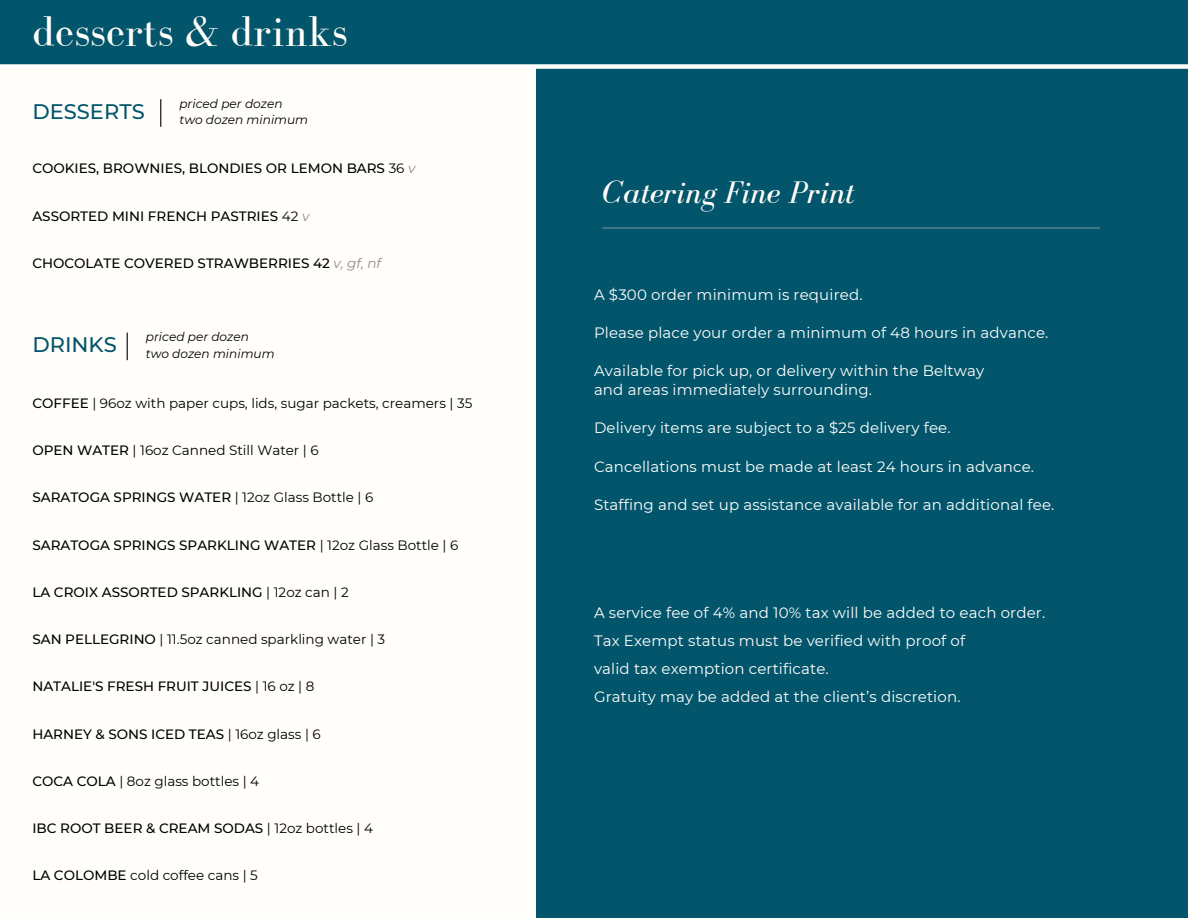
<style>
.page{position:relative;width:1188px;height:918px;background:#fffefa}
.page>*{position:absolute;margin:0;border:0;box-sizing:border-box;transform-origin:0 0}
.t1{font:44.25px "Bodoni FLF";color:#fffefa}
.t2{font:italic 32.25px "Bodoni FLF";color:#fffefa}
.t3{font:500 21px "Montserrat";color:#03556b}
.t4{font:15px/28.2px "Montserrat";letter-spacing:.01em;color:#fff}
.t5{font:500 13.5px "Montserrat";color:#000}
.t6{font:13.5px "Montserrat";color:#000}
.t7{font:italic 12.15px "Montserrat";color:#000}
.s1{font-weight:400}
.s2{font-weight:400;font-style:italic;color:#8f8c8c}
.s3{font-weight:500}
</style>
<div class="page">
<div style="left:537px;top:64px;width:651px;height:854px;background:#03556b"></div>
<div style="left:0;top:0;width:1188px;height:68px;background:#03556b"></div>
<svg style="left:160px;top:100px;width:1px;height:26px"></svg>
<svg style="left:127px;top:333px;width:1px;height:27px"></svg>
<div style="left:0;top:64px;width:1188px;height:5px;background:#fffefa"></div>
<hr style="left:603px;top:227px;width:497px;height:2px;background:#70929f">
<h4 class="t1" style="left:32px;top:8px;width:317px">desserts &amp; drinks</h4>
<h4 class="t3" style="left:32px;top:98px;width:114px">DESSERTS</h4>
<h1 class="t7" style="left:179px;top:96px;width:105px">priced per dozen</h1>
<h2 class="t7" style="left:179px;top:112px;width:130px">two dozen minimum</h2>
<h4 class="t5" style="left:32px;top:160px;width:385px">COOKIES, BROWNIES, BLONDIES OR LEMON BARS <span class="s1">36</span> <span class="s2">v</span></h4>
<h4 class="t5" style="left:32px;top:208px;width:278px">ASSORTED MINI FRENCH PASTRIES <span class="s1">42</span> <span class="s2">v</span></h4>
<p class="t5" style="left:32px;top:255px;width:350px">CHOCOLATE COVERED STRAWBERRIES 42 <span class="s2">v, gf, nf</span></p>
<h4 class="t3" style="left:32px;top:332px;width:86px">DRINKS</h4>
<h4 class="t7" style="left:146px;top:330px;width:105px">priced per dozen</h4>
<h4 class="t7" style="left:146px;top:346px;width:130px">two dozen minimum</h4>
<p class="t6" style="left:32px;top:395px;width:441px"><span class="s3">COFFEE</span> | 96oz with paper cups, lids, sugar packets, creamers | 35</p>
<h3 class="t6" style="left:32px;top:442px;width:288px"><span class="s3">OPEN WATER</span> | 16oz Canned Still Water | 6</h3>
<h4 class="t5" style="left:32px;top:489px;width:342px">SARATOGA SPRINGS WATER <span class="s1">| 12oz Glass Bottle | 6</span></h4>
<h4 class="t5" style="left:32px;top:537px;width:427px">SARATOGA SPRINGS SPARKLING WATER <span class="s1">| 12oz Glass Bottle | 6</span></h4>
<h4 class="t5" style="left:32px;top:584px;width:318px">LA CROIX ASSORTED SPARKLING <span class="s1">| 12oz can | 2</span></h4>
<p class="t6" style="left:32px;top:631px;width:354px"><span class="s3">SAN PELLEGRINO</span> | 11.5oz canned sparkling water | 3</p>
<p class="t5" style="left:32px;top:678px;width:284px">NATALIE'S FRESH FRUIT JUICES <span class="s1">| 16 oz | 8</span></p>
<h3 class="t5" style="left:32px;top:726px;width:290px">HARNEY &amp; SONS ICED TEAS <span class="s1">| 16oz glass | 6</span></h3>
<h4 class="t6" style="left:32px;top:773px;width:228px"><span class="s3">COCA COLA</span> | 8oz glass bottles | 4</h4>
<h4 class="t5" style="left:32px;top:820px;width:342px">IBC ROOT BEER &amp; CREAM SODAS <span class="s1">| 12oz bottles | 4</span></h4>
<h4 class="t6" style="left:32px;top:867px;width:227px"><span class="s3">LA COLOMBE</span> cold coffee cans | 5</h4>
<h4 class="t2" style="left:603px;top:175px;width:253px">Catering Fine Print</h4>
<h4 class="t4" style="left:594px;top:280px;width:270px">A $300 order minimum is required.</h4>
<h4 class="t4" style="left:594px;top:318px;width:456px">Please place your order a minimum of 48 hours in advance.</h4>
<h4 class="t4" style="left:594px;top:361px;width:392px;line-height:19.2px">Available for pick up, or delivery within the Beltway and areas immediately surrounding.</h4>
<h4 class="t4" style="left:594px;top:414px;width:358px">Delivery items are subject to a $25 delivery fee.</h4>
<h4 class="t4" style="left:594px;top:452px;width:442px">Cancellations must be made at least 24 hours in advance.</h4>
<h4 class="t4" style="left:594px;top:490px;width:462px">Staffing and set up assistance available for an additional fee.</h4>
<h4 class="t4" style="left:594px;top:598px;width:453px">A service fee of 4% and 10% tax will be added to each order.<br>Tax Exempt status must be verified with proof of<br>valid tax exemption certificate.<br>Gratuity may be added at the client’s discretion.</h4>
</div>
